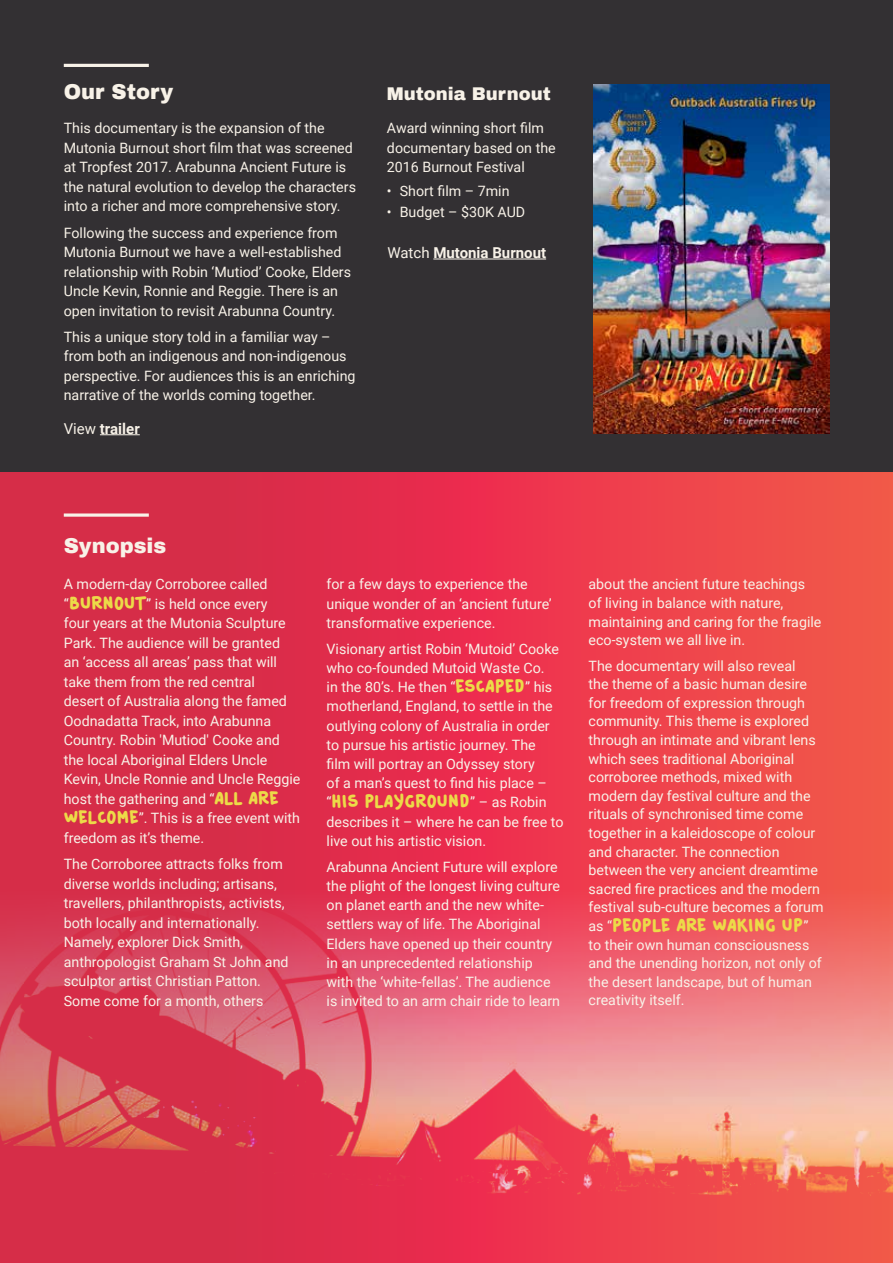
<style>
.page{position:relative;width:893px;height:1263px;background:#fff}
.page>*{position:absolute;margin:0;border:0;box-sizing:border-box;transform-origin:0 0}
.t1{font:24px "Catatan Perjalanan";color:#ecdb48}
.t2{font:900 21px "Archivo";color:#f8f2e8}
.t3{font:900 18px "Archivo";color:#f8f2e8}
.t4{font:700 15px "Roboto";color:#f8f2e8}
.t5{font:14.25px/19.5px "Roboto";color:#f8f2e8}
.s1{font-weight:400}
.s2{font-family:"Catatan Perjalanan";font-size:24px;color:#ecdb48}
.s3{font-family:"Roboto";font-size:14.25px;color:#f8f2e8}
</style>
<div class="page">
<div style="left:0;top:0;width:893px;height:655px;background:#333033"></div>
<div style="left:0;top:472px;width:893px;height:791px;background:linear-gradient(to right,#d32149,#f74e4d)"></div>
<img style="left:0;top:822px;width:893px;height:441px">
<svg style="left:64px;top:513px;width:85px;height:4px"></svg>
<hr style="left:64px;top:64px;width:85px;height:3px;background:#f8f2e8">
<hr style="left:100px;top:434px;width:40px;height:1px;background:#f8f2e8">
<img style="left:593px;top:84px;width:236px;height:350px">
<hr style="left:433px;top:259px;width:113px;height:1px;background:#f8f2e8">
<h2 class="t2" style="left:64px;top:79px;width:111px">Our Story</h2>
<p class="t5" style="left:64px;top:118px;width:294px">This documentary is the expansion of the Mutonia Burnout short film that was screened at Tropfest 2017. Arabunna Ancient Future is the natural evolution to develop the characters into a richer and more comprehensive story.</p>
<p class="t5" style="left:64px;top:222px;width:289px">Following the success and experience from Mutonia Burnout we have a well-established relationship with Robin ‘Mutiod’ Cooke, Elders Uncle Kevin, Ronnie and Reggie. There is an open invitation to revisit Arabunna Country.</p>
<p class="t5" style="left:64px;top:326px;width:293px">This a unique story told in a familiar way – from both an indigenous and non-indigenous perspective. For audiences this is an enriching narrative of the worlds coming together.</p>
<p class="t4" style="left:64px;top:418px;width:78px"><span class="s1">View</span> trailer</p>
<p class="t3" style="left:387px;top:83px;width:165px">Mutonia Burnout</p>
<p class="t5" style="left:387px;top:118px;width:170px">Award winning short film documentary based on the<br>2016 Burnout Festival</p>
<p class="t5" style="left:387px;top:181px;width:124px">• Short film – 7min</p>
<p class="t5" style="left:387px;top:202px;width:140px">• Budget – $30K AUD</p>
<p class="t4" style="left:387px;top:242px;width:160px"><span class="s1">Watch</span> Mutonia Burnout</p>
<h2 class="t2" style="left:64px;top:533px;width:104px">Synopsis</h2>
<p class="t5" style="left:64px;top:574px;width:238px">A modern-day Corroboree called “<span class="s2">Burnout</span>” is held once every<br>four years at the Mutonia Sculpture<br>Park. The audience will be granted<br>an ‘access all areas’ pass that will take them from the red central<br>desert of Australia along the famed<br>Oodnadatta Track, into Arabunna<br>Country. Robin 'Mutiod' Cooke and the local Aboriginal Elders Uncle<br>Kevin, Uncle Ronnie and Uncle Reggie host the gathering and “<span class="s2">all are welcome</span>”. This is a free event with freedom as it’s theme.</p>
<p class="t5" style="left:64px;top:854px;width:226px">The Corroboree attracts folks from diverse worlds including; artisans, travellers, philanthropists, activists, both locally and internationally.<br>Namely, explorer Dick Smith, anthropologist Graham St John and sculptor artist Christian Patton.<br>Some come for a month, others</p>
<p class="t5" style="left:327px;top:574px;width:227px">for a few days to experience the unique wonder of an ‘ancient future’ transformative experience.</p>
<p class="t5" style="left:327px;top:639px;width:234px">Visionary artist Robin ‘Mutoid’ Cooke who co-founded Mutoid Waste Co. in the 80’s. He then “<span class="s2">escaped</span>” his motherland, England, to settle in the outlying colony of Australia in order to pursue his artistic journey. The film will portray an Odyssey story<br>of a man’s quest to find his place –</p>
<h1 class="t1" style="left:327px;top:792px;width:221px"><span class="s3">“</span>his playground<span class="s3">” – as Robin</span></h1>
<p class="t5" style="left:327px;top:811px;width:238px">describes it – where he can be free to live out his artistic vision.</p>
<p class="t5" style="left:327px;top:857px;width:235px">Arabunna Ancient Future will explore the plight of the longest living culture on planet earth and the new white&shy;settlers way of life. The Aboriginal Elders have opened up their country in an unprecedented relationship with the ‘white-fellas’. The audience is invited to an arm chair ride to learn</p>
<p class="t5" style="left:589px;top:574px;width:234px;line-height:18.6px">about the ancient future teachings of living in balance with nature, maintaining and caring for the fragile eco-system we all live in.</p>
<p class="t5" style="left:589px;top:656px;width:237px;line-height:18.6px">The documentary will also reveal<br>the theme of a basic human desire for freedom of expression through community. This theme is explored through an intimate and vibrant lens which sees traditional Aboriginal corroboree methods, mixed with modern day festival culture and the rituals of synchronised time come together in a kaleidoscope of colour and character. The connection between the very ancient dreamtime sacred fire practices and the modern festival sub-culture becomes a forum</p>
<h1 class="t1" style="left:589px;top:915px;width:221px"><span class="s3">as “</span>people are waking up<span class="s3">”</span></h1>
<p class="t5" style="left:589px;top:935px;width:235px;line-height:18.6px">to their own human consciousness and the unending horizon, not only of the desert landscape, but of human creativity itself.</p>
</div>
